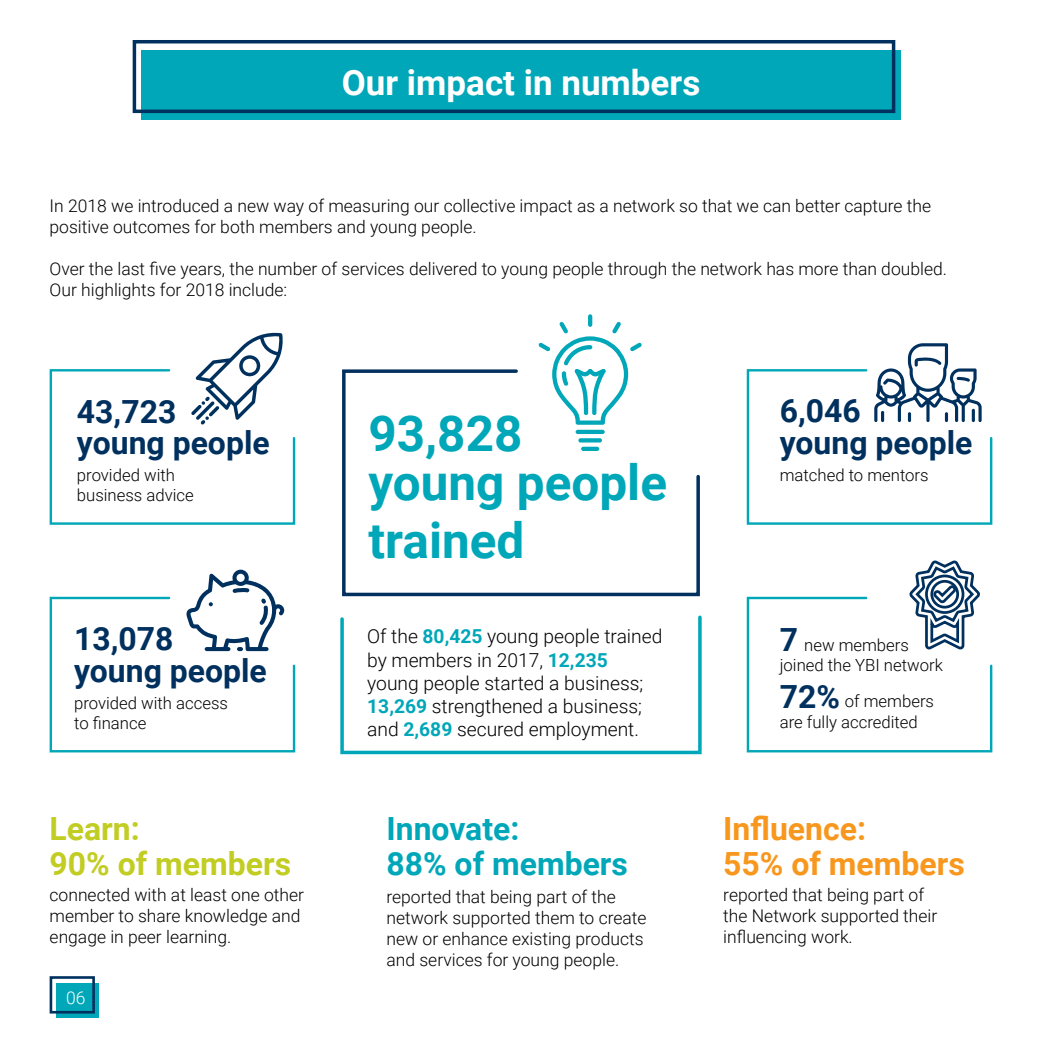
<style>
.page{position:relative;width:1042px;height:1042px;background:#fff}
.page>*{position:absolute;margin:0;border:0;box-sizing:border-box;transform-origin:0 0}
.t1{font:700 49.52px/49px "Roboto";color:#00a7b8}
.t2{font:700 35px "Roboto";color:#fff}
.t3{font:700 31.85px/31.3px "Roboto";color:#00305e}
.t4{font:700 31.85px/35px "Roboto";color:#f8971d}
.t5{font:700 31.85px/35px "Roboto";color:#00a7b8}
.t6{font:700 31.85px/35px "Roboto";color:#c2cd23}
.t7{font:300 19.25px/23.1px "Roboto";color:#000}
.t8{font:300 17.5px/21px "Roboto";color:#000}
.t9{font:300 17.5px "Roboto";color:#fff}
.t10{font:300 16.8px/20.1px "Roboto";color:#000}
.s1{font-weight:700;color:#00a7b8}
</style>
<div class="page">
<div style="left:56px;top:983px;width:43px;height:34px;background:#00a7b8"></div>
<div style="left:50px;top:976px;width:45px;height:37px;border:3px solid #00305e"></div>
<div style="left:141px;top:50px;width:759px;height:70px;background:#00a7b8"></div>
<div style="left:133px;top:40px;width:762px;height:73px;border:4px solid #00305e"></div>
<hr style="left:588px;top:314px;width:4px;height:13px;background:#00a7b8;border-radius:2px">
<svg style="left:538px;top:322px;width:104px;height:46px"></svg>
<svg style="left:342px;top:368px;width:358px;height:229px"></svg>
<svg style="left:49px;top:570px;width:247px;height:183px"></svg>
<svg style="left:746px;top:343px;width:247px;height:182px"></svg>
<svg style="left:49px;top:332px;width:247px;height:193px"></svg>
<svg style="left:746px;top:560px;width:247px;height:193px"></svg>
<svg style="left:340px;top:615px;width:362px;height:140px"></svg>
<h2 class="t2" style="left:342px;top:58px;width:360px">Our impact in numbers</h2>
<p class="t8" style="left:50px;top:194px;width:883px">In 2018 we introduced a new way of measuring our collective impact as a network so that we can better capture the positive outcomes for both members and young people.</p>
<p class="t8" style="left:50px;top:257px;width:899px">Over the last five years, the number of services delivered to young people through the network has more than doubled.<br>Our highlights for 2018 include:</p>
<h3 class="t3" style="left:77px;top:394px;width:194px">43,723 young people</h3>
<p class="t10" style="left:77px;top:465px;width:118px">provided with business advice</p>
<h3 class="t3" style="left:74px;top:622px;width:194px">13,078 young people</h3>
<p class="t10" style="left:74px;top:692px;width:155px">provided with access to finance</p>
<h3 class="t6" style="left:50px;top:809px;width:243px">Learn:<br>90% of members</h3>
<p class="t8" style="left:50px;top:884px;width:256px">connected with at least one other member to share knowledge and engage in peer learning.</p>
<p class="t9" style="left:66px;top:985px;width:21px">06</p>
<h1 class="t1" style="left:368px;top:407px;width:300px">93,828 young people</h1>
<h1 class="t1" style="left:368px;top:514px;width:157px">trained</h1>
<p class="t7" style="left:367px;top:624px;width:297px">Of the <span class="s1">80,425</span> young people trained by members in 2017, <span class="s1">12,235 </span>young people started a business;<br><span class="s1">13,269</span> strengthened a business; and <span class="s1">2,689</span> secured employment.</p>
<h3 class="t5" style="left:386px;top:809px;width:243px">Innovate:<br>88% of members</h3>
<p class="t8" style="left:386px;top:885px;width:261px">reported that being part of the network supported them to create new or enhance existing products and services for young people.</p>
<h3 class="t3" style="left:780px;top:394px;width:194px">6,046<br>young people</h3>
<p class="t10" style="left:780px;top:464px;width:150px">matched to mentors</p>
<h3 class="t3" style="left:780px;top:610px;width:62px;line-height:56.7px">7<br>72%</h3>
<p class="t10" style="left:780px;top:634px;width:165px;text-align:center">new members<br>joined the YBI network</p>
<p class="t10" style="left:780px;top:691px;width:156px;text-indent:65px">of members are fully accredited</p>
<h3 class="t4" style="left:723px;top:809px;width:243px">Influence:<br>55% of members</h3>
<p class="t8" style="left:723px;top:884px;width:216px">reported that being part of the Network supported their influencing work.</p>
</div>
